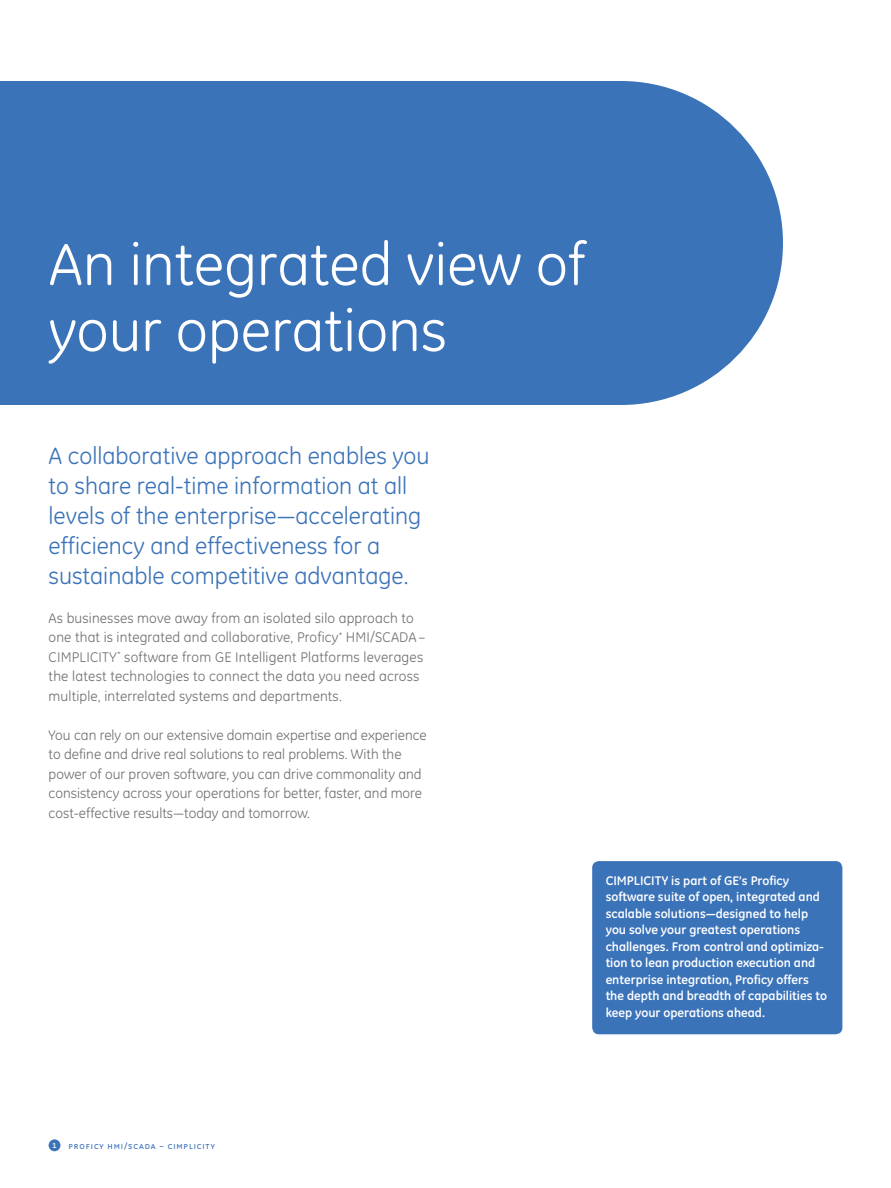
<style>
.page{position:relative;width:891px;height:1188px;background:#fff}
.page>*{position:absolute;margin:0;border:0;box-sizing:border-box;transform-origin:0 0}
.t1{font:60px/66px "GE Inspira";color:#fff}
.t2{font:24px/30px "GE Inspira";color:#3b73b9}
.t3{font:14.25px/19.5px "GE Inspira";color:#717074}
.t4{font:700 12.75px/16.5px "GE Inspira";color:#fff}
.t5{font:9px "GE Inspira Medium SC";letter-spacing:.1em;color:#3b73b9}
.t6{font:9px "GE Inspira Medium SC";color:#fff}
</style>
<div class="page">
<div style="left:49px;top:1139px;width:11px;height:12px;background:#3b73b9;border-radius:50%"></div>
<div style="left:592px;top:861px;width:250px;height:173px;background:#3b73b9;border-radius:7px"></div>
<div style="left:0;top:81px;width:783px;height:324px;background:#3b73b9"></div>
<h1 class="t1" style="left:49px;top:231px;width:539px">An integrated view of your operations</h1>
<h2 class="t2" style="left:49px;top:441px;width:382px">A collaborative approach enables you to share real-time information at all levels of the enterprise—accelerating efficiency and effectiveness for a sustainable competitive advantage.</h2>
<p class="t3" style="left:49px;top:608px;width:378px">As businesses move away from an isolated silo approach to one that is integrated and collaborative, Proficy<sup>*</sup> HMI/SCADA – CIMPLICITY<sup>*</sup> software from GE Intelligent Platforms leverages the latest technologies to connect the data you need across multiple, interrelated systems and departments.</p>
<p class="t3" style="left:49px;top:725px;width:380px">You can rely on our extensive domain expertise and experience to define and drive real solutions to real problems. With the power of our proven software, you can drive commonality and consistency across your operations for better, faster, and more cost-effective results—today and tomorrow.</p>
<p class="t4" style="left:606px;top:872px;width:223px">CIMPLICITY is part of GE’s Proficy software suite of open, integrated and scalable solutions—designed to help you solve your greatest operations challenges. From control and optimiza&shy;tion to lean production execution and enterprise integration, Proficy offers the depth and breadth of capabilities to keep your operations ahead.</p>
<p class="t6" style="left:52px;top:1140px;width:6px">1</p>
<p class="t5" style="left:68px;top:1141px;width:148px">proficy hmi/scada – cimplicity</p>
</div>
